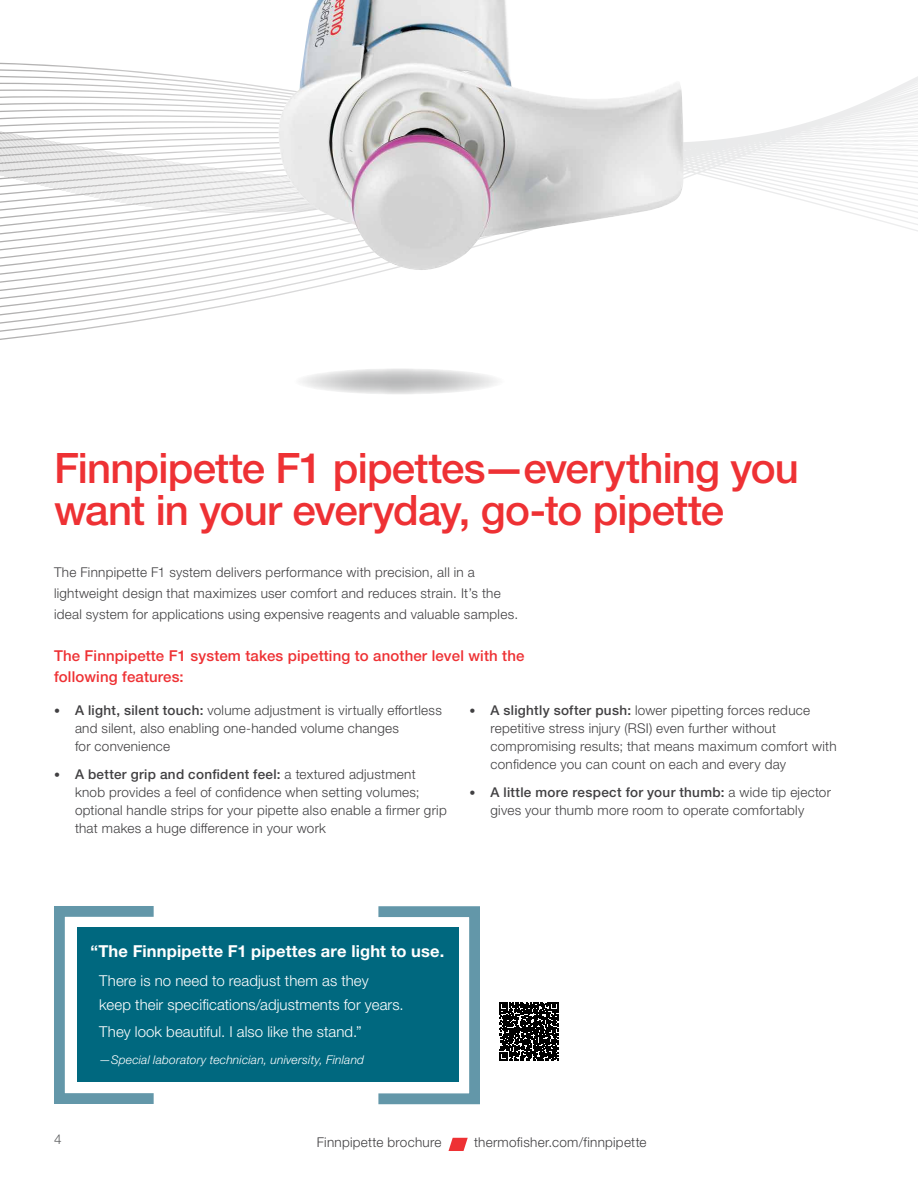
<style>
.page{position:relative;width:918px;height:1188px;background:#fff}
.page>*{position:absolute;margin:0;border:0;box-sizing:border-box;transform-origin:0 0}
.t1{font:500 42px/42px "Helvetica Neue LTW1 G";letter-spacing:-.02em;color:#ee3134}
.t2{font:700 16.5px "Helvetica Neue LTW1 G";letter-spacing:.01em;color:#fff}
.t3{font:300 15px/24px "Helvetica Neue LTW1 G";letter-spacing:.005em;color:#fff}
.t4{font:500 15px/21px "Helvetica Neue LTW1 G";letter-spacing:.01em;color:#ee3134}
.t5{font:300 13.5px/18px "Helvetica Neue LTW1 G";letter-spacing:.02em;color:#414042}
.t6{font:300 13.5px "Helvetica Neue LTW1 G";color:#58595b}
.t7{font:italic 300 12px "Helvetica Neue LTW1 G";letter-spacing:.015em;color:#fff}
.s1{font-weight:500;font-size:12px}
.s2{font-weight:500}
</style>
<div class="page">
<svg style="left:448px;top:1138px;width:20px;height:13px"></svg>
<svg style="left:0;top:62px;width:918px;height:81px"></svg>
<div style="left:77px;top:927px;width:382px;height:155px;background:#00687f"></div>
<div style="left:373px;top:906px;width:107px;height:198px;border:11px solid #6397a9"></div>
<div style="left:54px;top:906px;width:105px;height:198px;border:11px solid #6397a9"></div>
<svg style="left:293px;top:368px;width:212px;height:26px"></svg>
<img style="left:276px;top:0;width:408px;height:274px">
<svg style="left:500px;top:1002px;width:58px;height:59px"></svg>
<h1 class="t1" style="left:54px;top:447px;width:747px">Finnpipette F1 pipettes—everything you want in your everyday, go-to pipette</h1>
<p class="t5" style="left:54px;top:561px;width:466px;line-height:21px">The Finnpipette F1 system delivers performance with precision, all in a lightweight design that maximizes user comfort and reduces strain. It’s the ideal system for applications using expensive reagents and valuable samples.</p>
<p class="t4" style="left:54px;top:645px;width:472px">The Finnpipette F1 system takes pipetting to another level with the following features:</p>
<p class="t5" style="left:75px;top:701px;width:368px;text-indent:-21px"><span class="s1">•</span> <span class="s2">A light, silent touch:</span> volume adjustment is virtually effortless and silent, also enabling one-handed volume changes<br>for convenience</p>
<p class="t5" style="left:75px;top:765px;width:373px;text-indent:-21px"><span class="s1">•</span> <span class="s2">A better grip and confident feel:</span> a textured adjustment knob provides a feel of confidence when setting volumes; optional handle strips for your pipette also enable a firmer grip that makes a huge difference in your work</p>
<p class="t5" style="left:490px;top:701px;width:348px;text-indent:-21px"><span class="s1">•</span> <span class="s2">A slightly softer push:</span> lower pipetting forces reduce repetitive stress injury (RSI) even further without compromising results; that means maximum comfort with confidence you can count on each and every day</p>
<p class="t5" style="left:469px;top:783px;width:363px;text-align:center"><span class="s1">•</span> <span class="s2">A little more respect for your thumb:</span> a wide tip ejector gives your thumb more room to operate comfortably</p>
<p class="t2" style="left:91px;top:941px;width:355px">“The Finnpipette F1 pipettes are light to use.</p>
<p class="t3" style="left:99px;top:969px;width:306px">There is no need to readjust them as they keep their specifications/adjustments for years.</p>
<p class="t3" style="left:99px;top:1020px;width:264px">They look beautiful. I also like the stand.”</p>
<p class="t7" style="left:99px;top:1052px;width:266px">—Special laboratory technician, university, Finland</p>
<p class="t6" style="left:54px;top:1131px;width:9px">4</p>
<p class="t5" style="left:317px;top:1134px;width:126px">Finnpipette brochure</p>
<p class="t5" style="left:474px;top:1134px;width:174px">thermofisher.com/finnpipette</p>
</div>
